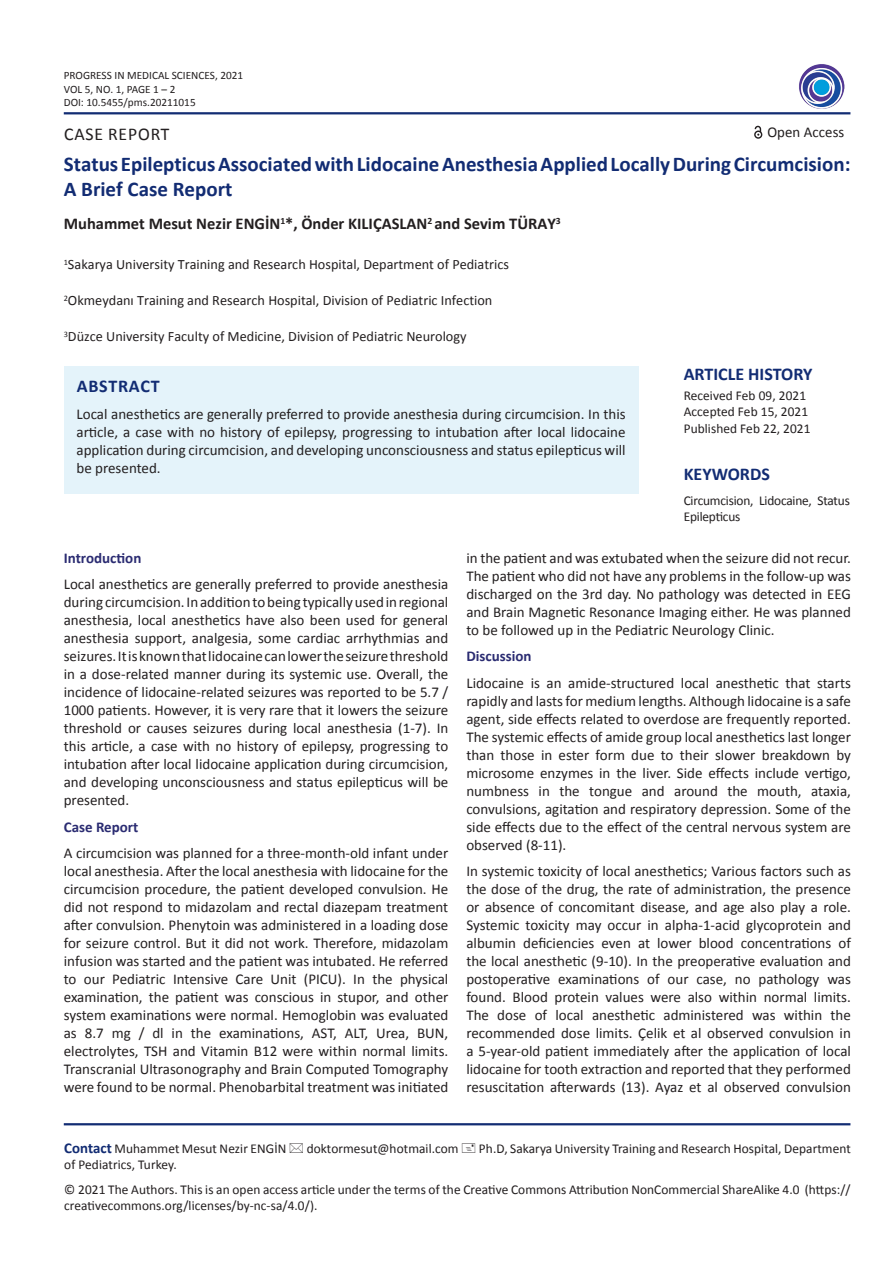
<style>
.page{position:relative;width:893px;height:1263px;background:#fff}
.page>*{position:absolute;margin:0;border:0;box-sizing:border-box;transform-origin:0 0}
.t1{font:700 21px/24.8px "Calibri";color:#122c73}
.t2{font:700 18px "Calibri";color:#122c73}
.t3{font:18px "Calibri";color:#231f20}
.t4{font:700 18px "Calibri";letter-spacing:.04em;color:#122c73}
.t5{font:700 16.5px "Calibri";color:#231f20}
.t6{font:15px/18px "Calibri";color:#231f20;text-align:justify}
.t7{font:700 15px "Calibri";color:#2b2c72}
.t8{font:14.25px "Calibri";color:#231f20}
.t9{font:13.5px/16.2px "Calibri";color:#231f20}
.t10{font:11.25px "Calibri";color:#231f20}
.s1{font-weight:700;font-size:15px;color:#122c73}
</style>
<div class="page">
<div style="left:754px;top:131px;width:8px;height:8px;border:1px solid #231f20;border-radius:50%"></div>
<svg style="left:754px;top:126px;width:8px;height:10px"></svg>
<hr style="left:64px;top:112px;width:786px;height:2px;background:#122c73">
<hr style="left:64px;top:1123px;width:786px;height:2px;background:#122c73">
<img style="left:799px;top:64px;width:45px;height:45px">
<div style="left:64px;top:366px;width:574px;height:128px;background:#e4f3fa"></div>
<p class="t10" style="left:64px;top:68px;width:181px">PROGRESS IN MEDICAL SCIENCES, 2021</p>
<p class="t10" style="left:64px;top:82px;width:113px">VOL 5, NO. 1, PAGE 1 – 2</p>
<p class="t10" style="left:64px;top:95px;width:133px">DOI: 10.5455/pms.20211015</p>
<p class="t3" style="left:64px;top:123px;width:108px">CASE REPORT</p>
<p class="t6" style="left:767px;top:123px;width:79px">Open Access</p>
<p class="t1" style="left:64px;top:152px;width:788px">Status Epilepticus Associated with Lidocaine Anesthesia Applied Locally During Circumcision:<br>A Brief Case Report</p>
<p class="t5" style="left:64px;top:213px;width:499px">Muhammet Mesut Nezir ENGİN<sup>1</sup>*, Önder KILIÇASLAN<sup>2</sup> and Sevim TÜRAY<sup>3</sup></p>
<p class="t8" style="left:64px;top:256px;width:447px"><sup>1</sup>Sakarya University Training and Research Hospital, Department of Pediatrics</p>
<p class="t8" style="left:64px;top:292px;width:430px"><sup>2</sup>Okmeydanı Training and Research Hospital, Division of Pediatric Infection</p>
<p class="t8" style="left:64px;top:328px;width:404px"><sup>3</sup>Düzce University Faculty of Medicine, Division of Pediatric Neurology</p>
<p class="t4" style="left:77px;top:375px;width:84px">ABSTRACT</p>
<p class="t6" style="left:77px;top:405px;width:551px">Local anesthetics are generally preferred to provide anesthesia during circumcision. In this article, a case with no history of epilepsy, progressing to intubation after local lidocaine application during circumcision, and developing unconsciousness and status epilepticus will be presented.</p>
<p class="t2" style="left:684px;top:362px;width:130px">ARTICLE HISTORY</p>
<p class="t9" style="left:684px;top:388px;width:124px">Received Feb 09, 2021</p>
<p class="t9" style="left:684px;top:404px;width:126px">Accepted Feb 15, 2021</p>
<p class="t9" style="left:684px;top:420px;width:129px">Published Feb 22, 2021</p>
<p class="t2" style="left:684px;top:462px;width:88px">KEYWORDS</p>
<p class="t9" style="left:684px;top:492px;width:168px">Circumcision, Lidocaine, Status<br>Epilepticus</p>
<p class="t7" style="left:64px;top:548px;width:79px">Introduction</p>
<p class="t6" style="left:64px;top:575px;width:386px">Local anesthetics are generally preferred to provide anesthesia during circumcision. In addition to being typically used in regional anesthesia, local anesthetics have also been used for general anesthesia support, analgesia, some cardiac arrhythmias and seizures. It is known that lidocaine can lower the seizure threshold in a dose-related manner during its systemic use. Overall, the incidence of lidocaine-related seizures was reported to be 5.7 / 1000 patients. However, it is very rare that it lowers the seizure threshold or causes seizures during local anesthesia (1-7). In this article, a case with no history of epilepsy, progressing to intubation after local lidocaine application during circumcision, and developing unconsciousness and status epilepticus will be presented.</p>
<p class="t7" style="left:64px;top:817px;width:76px">Case Report</p>
<p class="t6" style="left:64px;top:844px;width:386px">A circumcision was planned for a three-month-old infant under local anesthesia. After the local anesthesia with lidocaine for the circumcision procedure, the patient developed convulsion. He did not respond to midazolam and rectal diazepam treatment after convulsion. Phenytoin was administered in a loading dose for seizure control. But it did not work. Therefore, midazolam infusion was started and the patient was intubated. He referred to our Pediatric Intensive Care Unit (PICU). In the physical examination, the patient was conscious in stupor, and other system examinations were normal. Hemoglobin was evaluated as 8.7 mg / dl in the examinations, AST, ALT, Urea, BUN, electrolytes, TSH and Vitamin B12 were within normal limits.<br>Transcranial Ultrasonography and Brain Computed Tomography were found to be normal. Phenobarbital treatment was initiated</p>
<p class="t6" style="left:466px;top:549px;width:386px">in the patient and was extubated when the seizure did not recur.<br>The patient who did not have any problems in the follow-up was discharged on the 3rd day. No pathology was detected in EEG and Brain Magnetic Resonance Imaging either. He was planned to be followed up in the Pediatric Neurology Clinic.</p>
<p class="t7" style="left:466px;top:646px;width:67px">Discussion</p>
<p class="t6" style="left:466px;top:674px;width:386px">Lidocaine is an amide-structured local anesthetic that starts rapidly and lasts for medium lengths. Although lidocaine is a safe agent, side effects related to overdose are frequently reported.<br>The systemic effects of amide group local anesthetics last longer than those in ester form due to their slower breakdown by microsome enzymes in the liver. Side effects include vertigo, numbness in the tongue and around the mouth, ataxia, convulsions, agitation and respiratory depression. Some of the side effects due to the effect of the central nervous system are observed (8-11).</p>
<p class="t6" style="left:466px;top:862px;width:386px">In systemic toxicity of local anesthetics; Various factors such as the dose of the drug, the rate of administration, the presence or absence of concomitant disease, and age also play a role.<br>Systemic toxicity may occur in alpha-1-acid glycoprotein and albumin deficiencies even at lower blood concentrations of the local anesthetic (9-10). In the preoperative evaluation and postoperative examinations of our case, no pathology was found. Blood protein values were also within normal limits.<br>The dose of local anesthetic administered was within the recommended dose limits. Çelik et al observed convulsion in a 5-year-old patient immediately after the application of local lidocaine for tooth extraction and reported that they performed resuscitation afterwards (13). Ayaz et al observed convulsion</p>
<p class="t9" style="left:64px;top:1140px;width:224px"><span class="s1">Contact</span> Muhammet Mesut Nezir ENGİN</p>
<p class="t9" style="left:307px;top:1140px;width:154px">doktormesut@hotmail.com</p>
<p class="t9" style="left:479px;top:1140px;width:374px">Ph.D, Sakarya University Training and Research Hospital, Department</p>
<p class="t9" style="left:64px;top:1157px;width:114px">of Pediatrics, Turkey.</p>
<p class="t9" style="left:64px;top:1181px;width:788px">© 2021 The Authors. This is an open access article under the terms of the Creative Commons Attribution NonCommercial ShareAlike 4.0 (https:// creativecommons.org/licenses/by-nc-sa/4.0/).</p>
</div>
